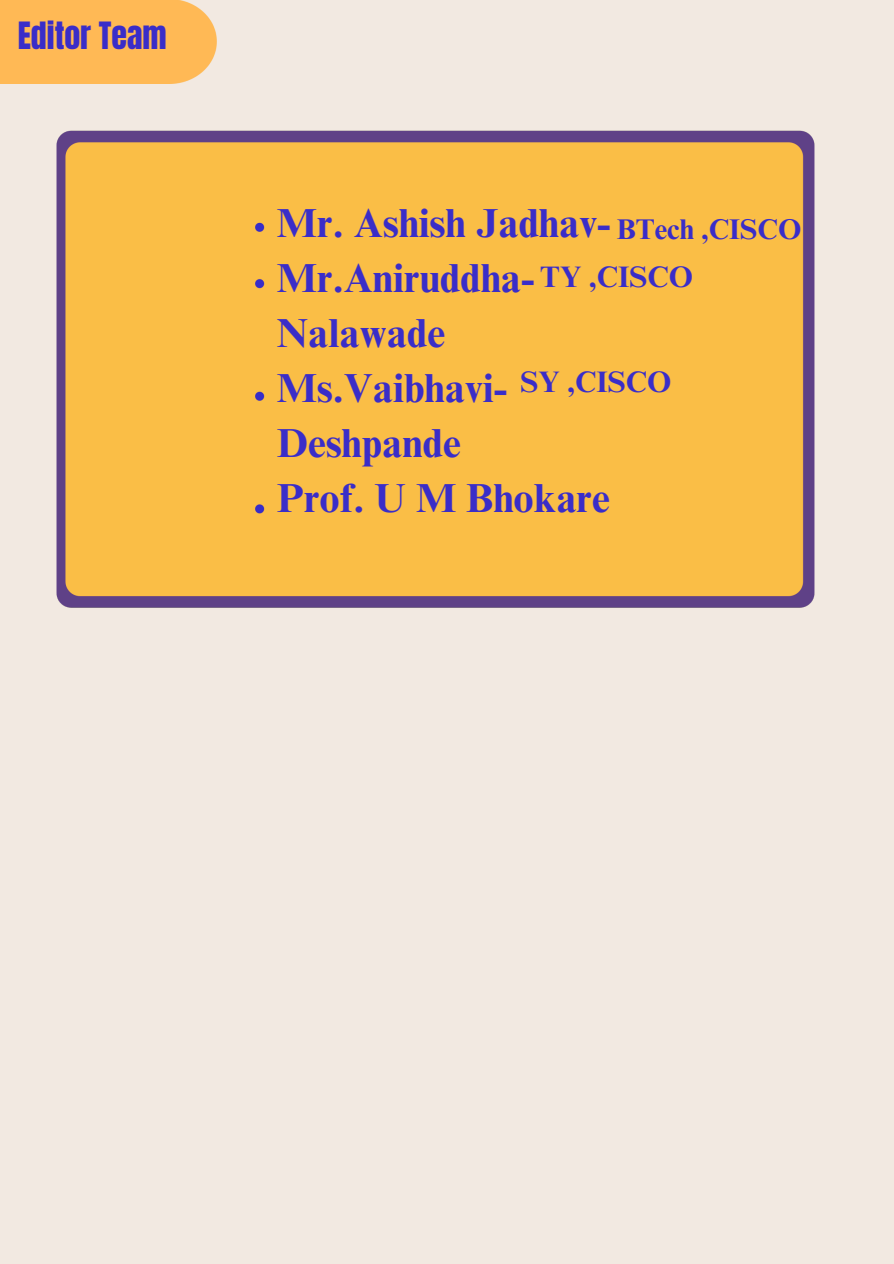
<style>
.page{position:relative;width:894px;height:1264px;background:#fff}
.page>*{position:absolute;margin:0;border:0;box-sizing:border-box;transform-origin:0 0}
.t1{font:700 40.5px/55.2px "Times NRMT Pro";color:#3a2dc8}
.t2{font:31.95px "Anton";color:#3a2dc8}
.t3{font:700 29.7px "Times NRMT Pro";color:#3a2dc8}
.t4{font:700 28.5px "Times NRMT Pro";color:#3a2dc8}
</style>
<div class="page">
<div style="left:0;top:0;width:893px;height:1263px;background:#f2e9e1"></div>
<div style="left:0;top:0;width:217px;height:83px;background:#ffb955"></div>
<img style="left:56px;top:130px;width:759px;height:478px">
<p class="t2" style="left:18px;top:13px;width:150px">Editor Team</p>
<h3 class="t1" style="left:277px;top:200px;width:335px">Mr. Ashish Jadhav-<br>Mr.Aniruddha-<br>Nalawade<br>Ms.Vaibhavi-<br>Deshpande<br>Prof. U M Bhokare</h3>
<p class="t4" style="left:616px;top:218px;width:186px">BTech ,CISCO</p>
<h1 class="t3" style="left:540px;top:266px;width:154px">TY ,CISCO</h1>
<p class="t3" style="left:520px;top:371px;width:152px">SY ,CISCO</p>
</div>
